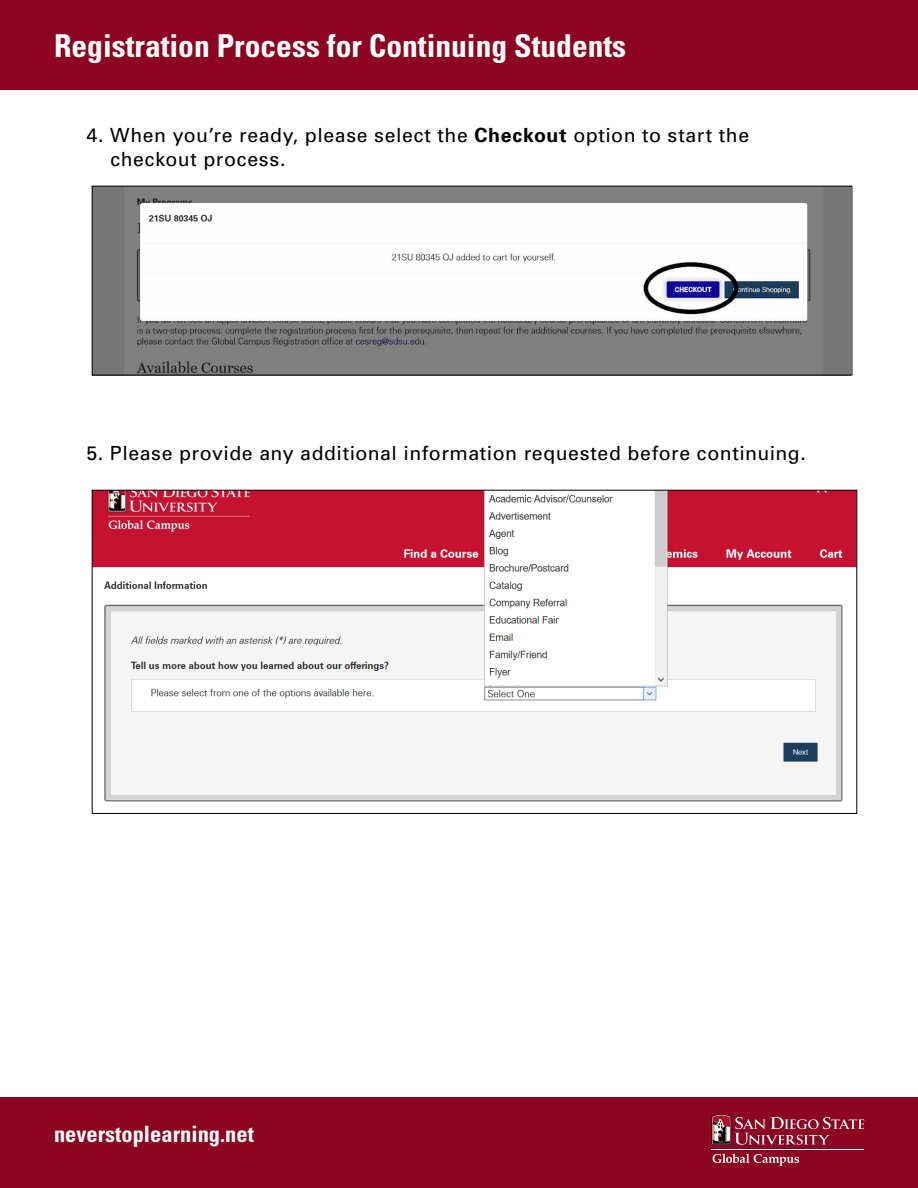
<style>
.page{position:relative;width:918px;height:1188px;background:#fff}
.page>*{position:absolute;margin:0;border:0;box-sizing:border-box;transform-origin:0 0}
.t1{font:700 condensed 31.5px "Univers";color:#fff}
.t2{font:700 condensed 22.5px "Univers";color:#fff}
.t3{font:19.5px/23.4px "Univers";letter-spacing:.03em;color:#000}
.s1{font-weight:700}
</style>
<div class="page">
<div style="left:0;top:0;width:918px;height:89px;background:#8d0322"></div>
<div style="left:0;top:1097px;width:918px;height:91px;background:#8c0521"></div>
<svg style="left:713px;top:1154px;width:86px;height:12px"></svg>
<hr style="left:712px;top:1149px;width:152px;height:1px;background:#fff">
<svg style="left:712px;top:1114px;width:152px;height:31px"></svg>
<img style="left:94px;top:188px;width:756px;height:185px">
<div style="left:92px;top:186px;width:760px;height:189px;border:1px solid #000"></div>
<img style="left:94px;top:492px;width:761px;height:310px">
<h1 class="t1" style="left:54px;top:26px;width:574px">Registration Process for Continuing Students</h1>
<p class="t3" style="left:110px;top:124px;width:640px;text-indent:-24px">4. When you’re ready, please select the <span class="s1">Checkout</span> option to start the checkout process.</p>
<p class="t3" style="left:86px;top:442px;width:721px">5. Please provide any additional information requested before continuing.</p>
<p class="t2" style="left:54px;top:1120px;width:201px">neverstoplearning.net</p>
</div>
